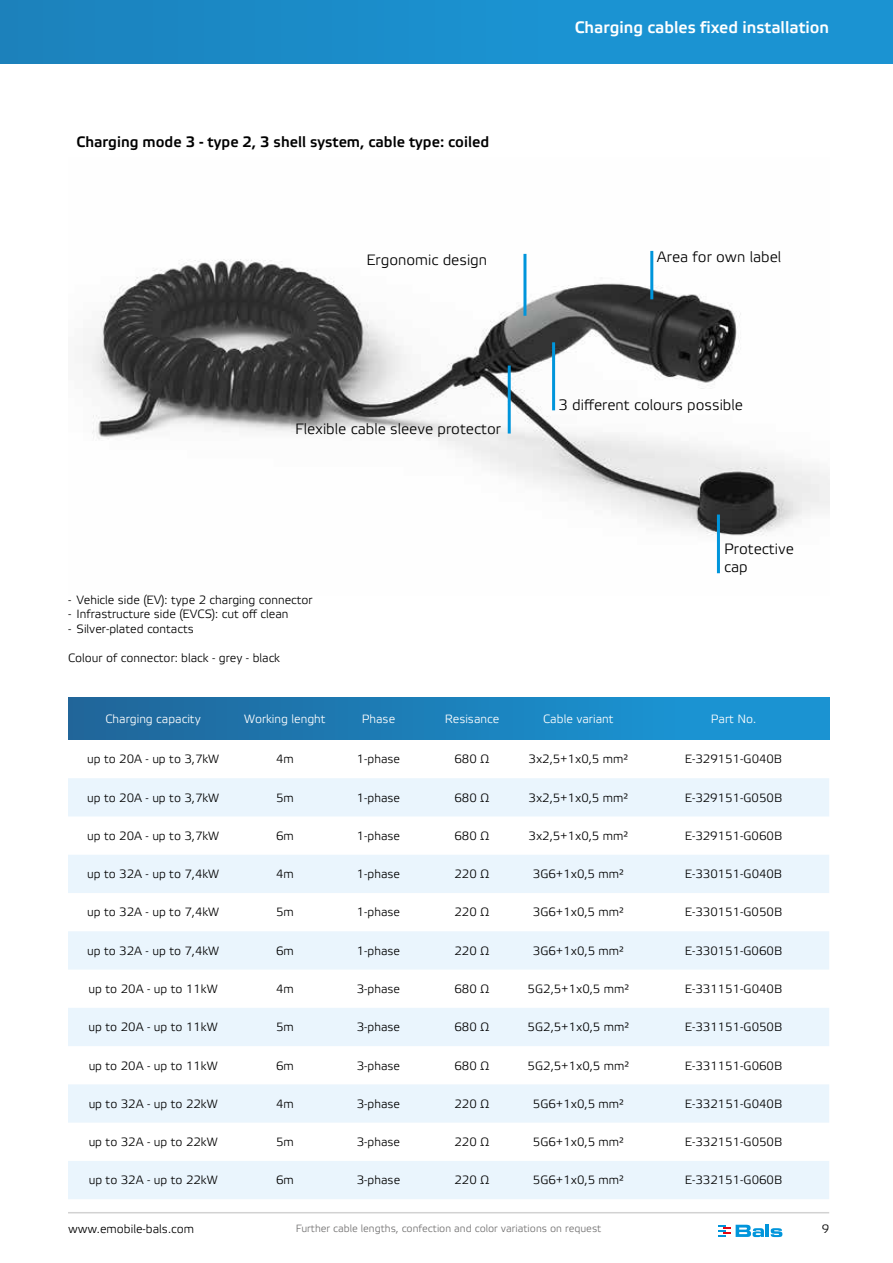
<style>
.page{position:relative;width:893px;height:1263px;background:#fff}
.page>*{position:absolute;margin:0;border:0;box-sizing:border-box;transform-origin:0 0}
.t1{font:500 16.5px "Etelka";color:#fff}
.t2{font:300 15px/18px "Etelka";color:#000}
.t3{font:500 15px "Etelka";color:#000}
.t4{font:300 12px "Etelka";color:#000}
.t5{font:300 12px "Etelka";color:#fff}
.t6{font:300 10.5px "Etelka";color:#706f6f}
</style>
<div class="page">
<div style="left:0;top:0;width:893px;height:64px;background:linear-gradient(to right,#1b84be,#1b97d7)"></div>
<svg style="left:719px;top:1225px;width:63px;height:12px"></svg>
<hr style="left:68px;top:1212px;width:761px;height:1px;background:#d2d2d2">
<img style="left:83px;top:250px;width:746px;height:324px">
<hr style="left:717px;top:514px;width:3px;height:59px;background:#0095db">
<hr style="left:650px;top:251px;width:3px;height:48px;background:#0095db">
<hr style="left:508px;top:365px;width:3px;height:69px;background:#0095db">
<hr style="left:523px;top:254px;width:3px;height:62px;background:#0095db">
<hr style="left:552px;top:342px;width:3px;height:68px;background:#0095db">
<div style="left:68px;top:697px;width:761px;height:43px;background:linear-gradient(to right,#20669a,#1a9adb)"></div>
<svg style="left:68px;top:778px;width:761px;height:421px;fill:#eaf5fd"></svg>
<p class="t3" style="left:77px;top:132px;width:414px">Charging mode 3 - type 2, 3 shell system, cable type: coiled</p>
<p class="t2" style="left:366px;top:251px;width:122px">Ergonomic design</p>
<p class="t2" style="left:295px;top:420px;width:207px">Flexible cable sleeve protector</p>
<p class="t4" style="left:68px;top:592px;width:246px">- Vehicle side (EV): type 2 charging connector</p>
<p class="t4" style="left:68px;top:607px;width:222px">- Infrastructure side (EVCS): cut off clean</p>
<p class="t4" style="left:68px;top:621px;width:127px">- Silver-plated contacts</p>
<p class="t4" style="left:68px;top:650px;width:213px">Colour of connector: black - grey - black</p>
<h1 class="t1" style="left:575px;top:17px;width:256px">Charging cables fixed installation</h1>
<p class="t2" style="left:657px;top:248px;width:126px">Area for own label</p>
<p class="t2" style="left:559px;top:396px;width:186px">3 different colours possible</p>
<p class="t2" style="left:724px;top:540px;width:71px">Protective cap</p>
<p class="t5" style="left:105px;top:711px;width:97px">Charging capacity</p>
<p class="t5" style="left:244px;top:711px;width:83px">Working lenght</p>
<p class="t5" style="left:362px;top:711px;width:35px">Phase</p>
<p class="t5" style="left:445px;top:711px;width:56px">Resisance</p>
<p class="t5" style="left:543px;top:711px;width:72px">Cable variant</p>
<p class="t5" style="left:711px;top:711px;width:47px">Part No.</p>
<p class="t4" style="left:87px;top:752px;width:133px">up to 20A - up to 3,7kW</p>
<p class="t4" style="left:276px;top:752px;width:19px">4m</p>
<p class="t4" style="left:357px;top:752px;width:45px">1-phase</p>
<p class="t4" style="left:454px;top:752px;width:37px">680 Ω</p>
<p class="t4" style="left:528px;top:752px;width:101px">3x2,5+1x0,5 mm²</p>
<p class="t4" style="left:685px;top:752px;width:99px">E-329151-G040B</p>
<p class="t4" style="left:87px;top:790px;width:133px">up to 20A - up to 3,7kW</p>
<p class="t4" style="left:276px;top:790px;width:19px">5m</p>
<p class="t4" style="left:357px;top:790px;width:45px">1-phase</p>
<p class="t4" style="left:454px;top:790px;width:37px">680 Ω</p>
<p class="t4" style="left:528px;top:790px;width:101px">3x2,5+1x0,5 mm²</p>
<p class="t4" style="left:685px;top:790px;width:99px">E-329151-G050B</p>
<p class="t4" style="left:87px;top:828px;width:133px">up to 20A - up to 3,7kW</p>
<p class="t4" style="left:276px;top:828px;width:19px">6m</p>
<p class="t4" style="left:357px;top:828px;width:45px">1-phase</p>
<p class="t4" style="left:454px;top:828px;width:37px">680 Ω</p>
<p class="t4" style="left:528px;top:828px;width:101px">3x2,5+1x0,5 mm²</p>
<p class="t4" style="left:685px;top:828px;width:99px">E-329151-G060B</p>
<p class="t4" style="left:87px;top:867px;width:133px">up to 32A - up to 7,4kW</p>
<p class="t4" style="left:276px;top:867px;width:19px">4m</p>
<p class="t4" style="left:357px;top:867px;width:45px">1-phase</p>
<p class="t4" style="left:454px;top:867px;width:37px">220 Ω</p>
<p class="t4" style="left:533px;top:867px;width:92px">3G6+1x0,5 mm²</p>
<p class="t4" style="left:685px;top:867px;width:99px">E-330151-G040B</p>
<p class="t4" style="left:87px;top:905px;width:133px">up to 32A - up to 7,4kW</p>
<p class="t4" style="left:276px;top:905px;width:19px">5m</p>
<p class="t4" style="left:357px;top:905px;width:45px">1-phase</p>
<p class="t4" style="left:454px;top:905px;width:37px">220 Ω</p>
<p class="t4" style="left:533px;top:905px;width:92px">3G6+1x0,5 mm²</p>
<p class="t4" style="left:685px;top:905px;width:99px">E-330151-G050B</p>
<p class="t4" style="left:87px;top:943px;width:133px">up to 32A - up to 7,4kW</p>
<p class="t4" style="left:276px;top:943px;width:19px">6m</p>
<p class="t4" style="left:357px;top:943px;width:45px">1-phase</p>
<p class="t4" style="left:454px;top:943px;width:37px">220 Ω</p>
<p class="t4" style="left:533px;top:943px;width:92px">3G6+1x0,5 mm²</p>
<p class="t4" style="left:685px;top:943px;width:99px">E-330151-G060B</p>
<p class="t4" style="left:89px;top:981px;width:130px">up to 20A - up to 11kW</p>
<p class="t4" style="left:276px;top:981px;width:19px">4m</p>
<p class="t4" style="left:357px;top:981px;width:45px">3-phase</p>
<p class="t4" style="left:454px;top:981px;width:37px">680 Ω</p>
<p class="t4" style="left:528px;top:981px;width:103px">5G2,5+1x0,5 mm²</p>
<p class="t4" style="left:685px;top:981px;width:99px">E-331151-G040B</p>
<p class="t4" style="left:89px;top:1020px;width:130px">up to 20A - up to 11kW</p>
<p class="t4" style="left:276px;top:1020px;width:19px">5m</p>
<p class="t4" style="left:357px;top:1020px;width:45px">3-phase</p>
<p class="t4" style="left:454px;top:1020px;width:37px">680 Ω</p>
<p class="t4" style="left:528px;top:1020px;width:103px">5G2,5+1x0,5 mm²</p>
<p class="t4" style="left:685px;top:1020px;width:99px">E-331151-G050B</p>
<p class="t4" style="left:89px;top:1058px;width:130px">up to 20A - up to 11kW</p>
<p class="t4" style="left:276px;top:1058px;width:19px">6m</p>
<p class="t4" style="left:357px;top:1058px;width:45px">3-phase</p>
<p class="t4" style="left:454px;top:1058px;width:37px">680 Ω</p>
<p class="t4" style="left:528px;top:1058px;width:103px">5G2,5+1x0,5 mm²</p>
<p class="t4" style="left:685px;top:1058px;width:99px">E-331151-G060B</p>
<p class="t4" style="left:89px;top:1096px;width:130px">up to 32A - up to 22kW</p>
<p class="t4" style="left:276px;top:1096px;width:19px">4m</p>
<p class="t4" style="left:357px;top:1096px;width:45px">3-phase</p>
<p class="t4" style="left:454px;top:1096px;width:37px">220 Ω</p>
<p class="t4" style="left:533px;top:1096px;width:92px">5G6+1x0,5 mm²</p>
<p class="t4" style="left:685px;top:1096px;width:99px">E-332151-G040B</p>
<p class="t4" style="left:89px;top:1134px;width:130px">up to 32A - up to 22kW</p>
<p class="t4" style="left:276px;top:1134px;width:19px">5m</p>
<p class="t4" style="left:357px;top:1134px;width:45px">3-phase</p>
<p class="t4" style="left:454px;top:1134px;width:37px">220 Ω</p>
<p class="t4" style="left:533px;top:1134px;width:92px">5G6+1x0,5 mm²</p>
<p class="t4" style="left:685px;top:1134px;width:99px">E-332151-G050B</p>
<p class="t4" style="left:89px;top:1173px;width:130px">up to 32A - up to 22kW</p>
<p class="t4" style="left:276px;top:1173px;width:19px">6m</p>
<p class="t4" style="left:357px;top:1173px;width:45px">3-phase</p>
<p class="t4" style="left:454px;top:1173px;width:37px">220 Ω</p>
<p class="t4" style="left:533px;top:1173px;width:92px">5G6+1x0,5 mm²</p>
<p class="t4" style="left:685px;top:1173px;width:99px">E-332151-G060B</p>
<p class="t4" style="left:68px;top:1222px;width:127px">www.emobile-bals.com</p>
<p class="t6" style="left:296px;top:1222px;width:307px">Further cable lengths, confection and color variations on request</p>
<p class="t4" style="left:822px;top:1222px;width:9px">9</p>
</div>
